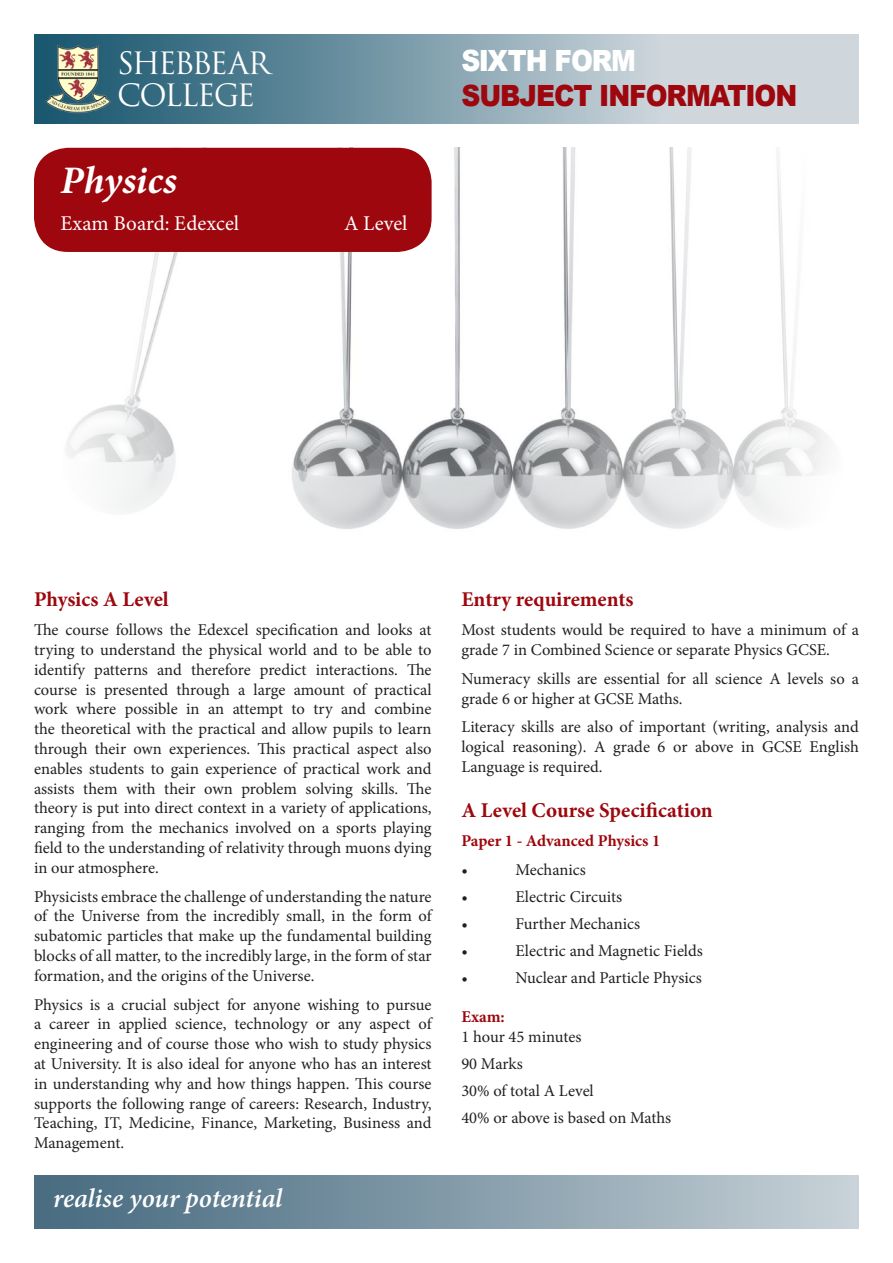
<style>
.page{position:relative;width:893px;height:1263px;background:#fff}
.page>*{position:absolute;margin:0;border:0;box-sizing:border-box;transform-origin:0 0}
.t1{font:italic 700 39px "Minion Pro";letter-spacing:.005em;color:#fff}
.t2{font:30px "Trajan Pro";letter-spacing:-.08em;color:#fff}
.t3{font:30px "Trajan Pro";letter-spacing:-.055em;color:#fff}
.t4{font:900 29.25px "Arial";letter-spacing:-.04em;color:#9d070d;scale:.9 1}
.t5{font:900 29.25px "Arial";letter-spacing:-.04em;color:#fff;scale:.9 1}
.t6{font:italic 600 27px "Minion Pro";letter-spacing:-.005em;color:#fff}
.Heading{font:700 21px "Minion Pro";color:#9d070d}
.t7{font:21px "Minion Pro";color:#fff}
.t8{font:16.5px/19.8px "Minion Pro";color:#231f20;text-align:justify}
.Subheading{font:700 16.5px "Minion Pro";color:#9d070d}
</style>
<div class="page">
<div style="left:34px;top:34px;width:825px;height:90px;background:#cfd7dd"></div>
<div style="left:34px;top:34px;width:626px;height:90px;background:linear-gradient(to right,#11516a,#c8d2d8)"></div>
<div style="left:34px;top:1176px;width:816px;height:53px;background:linear-gradient(to right,#43687d,#c4cfd5)"></div>
<img style="left:41px;top:41px;width:73px;height:79px">
<img style="left:34px;top:148px;width:794px;height:381px">
<div style="left:34px;top:148px;width:398px;height:104px;background:#9d070d;border-radius:34px"></div>
<p class="t2" style="left:117px;top:44px;width:154px">SHEBBEAR</p>
<p class="t3" style="left:117px;top:76px;width:139px">COLLEGE</p>
<p class="t1" style="left:61px;top:153px;width:118px">Physics</p>
<p class="t7" style="left:61px;top:210px;width:180px">Exam Board: Edexcel</p>
<p class="t7" style="left:344px;top:210px;width:65px">A Level</p>
<p class="t5" style="left:461px;top:40px;width:196px">SIXTH FORM</p>
<p class="t4" style="left:461px;top:75px;width:375px">SUBJECT INFORMATION</p>
<p class="Heading" style="left:34px;top:585px;width:136px">Physics A Level</p>
<p class="t8" style="left:34px;top:620px;width:399px">The course follows the Edexcel specification and looks at trying to understand the physical world and to be able to identify patterns and therefore predict interactions. The course is presented through a large amount of practical work where possible in an attempt to try and combine the theoretical with the practical and allow pupils to learn through their own experiences. This practical aspect also enables students to gain experience of practical work and assists them with their own problem solving skills. The theory is put into direct context in a variety of applications, ranging from the mechanics involved on a sports playing field to the understanding of relativity through muons dying in our atmosphere.</p>
<p class="t8" style="left:34px;top:886px;width:399px">Physicists embrace the challenge of understanding the nature of the Universe from the incredibly small, in the form of subatomic particles that make up the fundamental building blocks of all matter, to the incredibly large, in the form of star formation, and the origins of the Universe.</p>
<p class="t8" style="left:34px;top:994px;width:399px">Physics is a crucial subject for anyone wishing to pursue a career in applied science, technology or any aspect of engineering and of course those who wish to study physics at University. It is also ideal for anyone who has an interest in understanding why and how things happen. This course supports the following range of careers: Research, Industry, Teaching, IT, Medicine, Finance, Marketing, Business and Management.</p>
<p class="t6" style="left:53px;top:1179px;width:231px">realise your potential</p>
<p class="Heading" style="left:461px;top:585px;width:174px">Entry requirements</p>
<p class="t8" style="left:461px;top:620px;width:399px">Most students would be required to have a minimum of a grade 7 in Combined Science or separate Physics GCSE.</p>
<p class="t8" style="left:461px;top:669px;width:399px">Numeracy skills are essential for all science A levels so a grade 6 or higher at GCSE Maths.</p>
<p class="t8" style="left:461px;top:717px;width:399px">Literacy skills are also of important (writing, analysis and logical reasoning). A grade 6 or above in GCSE English Language is required.</p>
<p class="Heading" style="left:461px;top:795px;width:253px">A Level Course Specification</p>
<p class="Subheading" style="left:461px;top:829px;width:201px">Paper 1 - Advanced Physics 1</p>
<p class="t8" style="left:461px;top:859px;width:8px">•</p>
<p class="t8" style="left:515px;top:859px;width:72px">Mechanics</p>
<p class="t8" style="left:461px;top:886px;width:8px">•</p>
<p class="t8" style="left:515px;top:886px;width:108px">Electric Circuits</p>
<p class="t8" style="left:461px;top:913px;width:8px">•</p>
<p class="t8" style="left:515px;top:913px;width:126px">Further Mechanics</p>
<p class="t8" style="left:461px;top:940px;width:8px">•</p>
<p class="t8" style="left:515px;top:940px;width:189px">Electric and Magnetic Fields</p>
<p class="t8" style="left:461px;top:967px;width:8px">•</p>
<p class="t8" style="left:515px;top:967px;width:188px">Nuclear and Particle Physics</p>
<p class="Subheading" style="left:461px;top:1005px;width:45px">Exam:</p>
<p class="t8" style="left:461px;top:1027px;width:122px">1 hour 45 minutes</p>
<p class="t8" style="left:461px;top:1054px;width:63px">90 Marks</p>
<p class="t8" style="left:461px;top:1081px;width:134px">30% of total A Level</p>
<p class="t8" style="left:461px;top:1108px;width:211px">40% or above is based on Maths</p>
</div>
